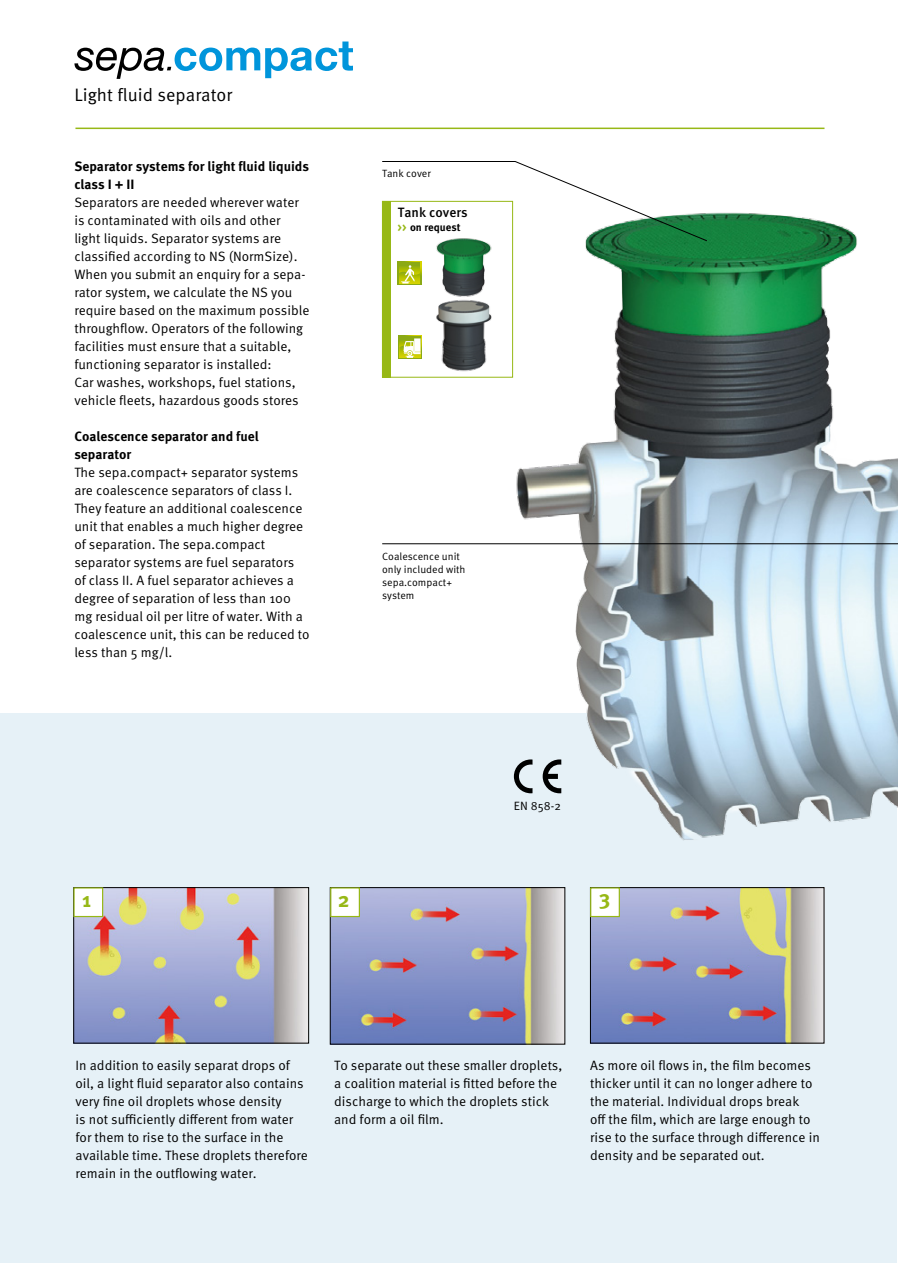
<style>
.page{position:relative;width:898px;height:1263px;background:#fff}
.page>*{position:absolute;margin:0;border:0;box-sizing:border-box;transform-origin:0 0}
.t1{font:700 21px "Meta Pro";color:#97b816}
.t2{font:18px "Meta Pro";color:#000}
.t3{font:13.5px/18px "Meta Pro";color:#000}
.t4{font:700 13.5px/18px "Meta Pro";color:#000}
.t5{font:500 13.5px "Meta Pro";color:#000}
.t6{font:12px "Meta Pro";color:#000}
.t7{font:700 10.8px "Meta Pro";color:#000}
.t8{font:10.5px/12.8px "Meta Pro";color:#000}
.s1{color:#97b816}
</style>
<div class="page">
<div style="left:0;top:714px;width:896px;height:549px;background:#e6f1f7"></div>
<img style="left:460px;top:127px;width:437px;height:729px">
<svg style="left:74px;top:42px;width:279px;height:37px"></svg>
<hr style="left:75px;top:128px;width:749px;height:1px;background:#97b816">
<img style="left:75px;top:889px;width:232px;height:152px">
<div style="left:73px;top:887px;width:236px;height:156px;border:1px solid #000"></div>
<img style="left:332px;top:889px;width:231px;height:153px">
<div style="left:330px;top:887px;width:235px;height:157px;border:1px solid #000"></div>
<img style="left:592px;top:889px;width:230px;height:152px">
<div style="left:590px;top:887px;width:234px;height:156px;border:1px solid #000"></div>
<div style="left:73px;top:887px;width:30px;height:30px;background:#fff;border:1px solid #97b816"></div>
<div style="left:330px;top:887px;width:30px;height:30px;background:#fff;border:1px solid #97b816"></div>
<div style="left:590px;top:887px;width:29px;height:30px;background:#fff;border:1px solid #97b816"></div>
<svg style="left:513px;top:759px;width:48px;height:34px"></svg>
<hr style="left:897px;top:162px;width:1px;height:555px;background:#e6f1f7">
<hr style="left:382px;top:543px;width:515px;height:1px;background:#000">
<svg style="left:381px;top:161px;width:326px;height:80px"></svg>
<div style="left:382px;top:201px;width:130px;height:176px;background:#fff;border:1px solid #97b816"></div>
<div style="left:382px;top:201px;width:8px;height:176px;background:#97b816"></div>
<img style="left:436px;top:300px;width:56px;height:72px">
<img style="left:436px;top:238px;width:56px;height:59px">
<svg style="left:398px;top:261px;width:23px;height:24px"></svg>
<div style="left:399px;top:263px;width:21px;height:20px;background:#8ba915"></div>
<svg style="left:399px;top:265px;width:21px;height:18px"></svg>
<svg style="left:398px;top:336px;width:23px;height:23px"></svg>
<div style="left:399px;top:337px;width:21px;height:21px;background:#8ba915"></div>
<svg style="left:399px;top:338px;width:21px;height:20px"></svg>
<h2 class="t2" style="left:74px;top:84px;width:159px">Light fluid separator</h2>
<p class="t4" style="left:74px;top:158px;width:236px">Separator systems for light fluid liquids class I + II</p>
<p class="t3" style="left:74px;top:194px;width:236px">Separators are needed wherever water is contaminated with oils and other light liquids. Separator systems are classified according to NS (NormSize).<br>When you submit an enquiry for a sepa&shy;rator system, we calculate the NS you require based on the maximum possible throughflow. Operators of the following facilities must ensure that a suitable, functioning separator is installed:<br>Car washes, workshops, fuel stations, vehicle fleets, hazardous goods stores</p>
<p class="t4" style="left:74px;top:428px;width:186px">Coalescence separator and fuel separator</p>
<p class="t3" style="left:74px;top:464px;width:237px">The sepa.compact+ separator systems are coalescence separators of class I.<br>They feature an additional coalescence unit that enables a much higher degree of separation. The sepa.compact separator systems are fuel separators<br>of class II. A fuel separator achieves a degree of separation of less than 100 mg residual oil per litre of water. With a coalescence unit, this can be reduced to less than 5 mg/l.</p>
<p class="t8" style="left:382px;top:167px;width:50px">Tank cover</p>
<p class="t5" style="left:398px;top:204px;width:71px">Tank covers</p>
<p class="t7" style="left:397px;top:221px;width:64px"><span class="s1">&gt;&gt;</span> on request</p>
<p class="t8" style="left:382px;top:550px;width:85px">Coalescence unit only included with sepa.compact+ system</p>
<p class="t6" style="left:513px;top:799px;width:49px">EN 858-2</p>
<h1 class="t1" style="left:82px;top:886px;width:11px">1</h1>
<h1 class="t1" style="left:338px;top:886px;width:13px">2</h1>
<h1 class="t1" style="left:598px;top:885px;width:13px">3</h1>
<p class="t3" style="left:75px;top:1056px;width:234px">In addition to easily separat drops of oil, a light fluid separator also contains very fine oil droplets whose density<br>is not sufficiently different from water for them to rise to the surface in the available time. These droplets therefore remain in the outflowing water.</p>
<p class="t3" style="left:334px;top:1056px;width:230px">To separate out these smaller droplets, a coalition material is fitted before the discharge to which the droplets stick and form a oil film.</p>
<p class="t3" style="left:590px;top:1056px;width:231px">As more oil flows in, the film becomes thicker until it can no longer adhere to the material. Individual drops break<br>off the film, which are large enough to rise to the surface through difference in density and be separated out.</p>
</div>
